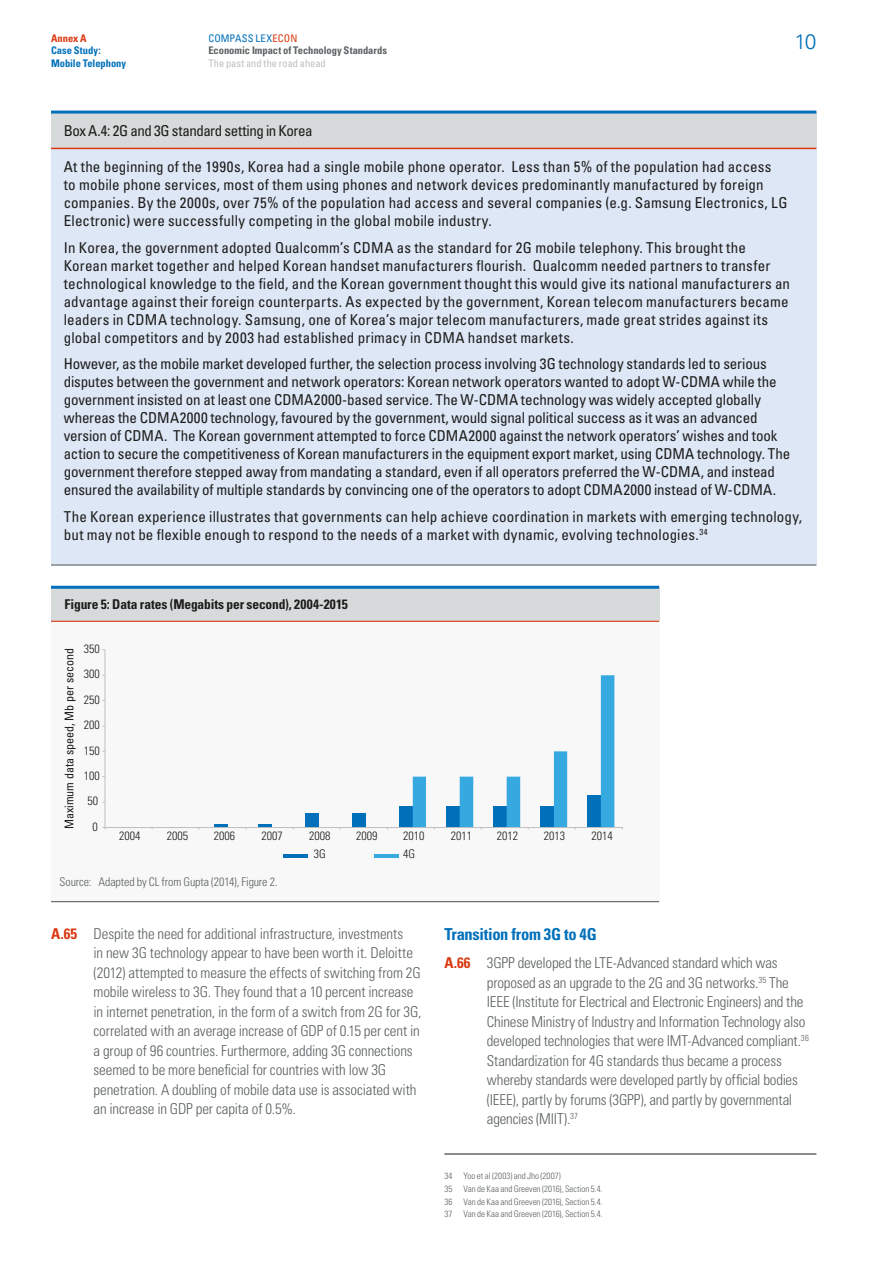
<style>
.page{position:relative;width:893px;height:1263px;background:#fff}
.page>*{position:absolute;margin:0;border:0;box-sizing:border-box;transform-origin:0 0}
.t1{font:300 21px "Univers LT Std";color:#0070ba}
.t2{font:700 condensed 16.5px "Univers LT Std";letter-spacing:-.015em;color:#0070ba}
.t3{font:condensed 15px/18px "Univers LT Std";letter-spacing:.005em;color:#1c1c1a}
.t4{font:300 condensed 15px/19.5px "Univers LT Std";letter-spacing:-.01em;color:#5b6062}
.t5{font:condensed 15px "Univers LT Std";letter-spacing:-.03em;color:#1c1c1a}
.t6{font:700 condensed 13.5px "Univers LT Std";letter-spacing:-.005em;color:#1c1c1a}
.t7{font:300 condensed 12px "Univers LT Std";color:#1c1c1a}
.t8{font:300 condensed 12px "Univers LT Std";letter-spacing:-.005em;color:#5b6062}
.t9{font:condensed 12px "Univers LT Std";color:#1c1c1a}
.t10{font:700 condensed 10.5px/12.6px "Univers LT Std";letter-spacing:-.005em;color:#5b6062}
.t11{font:700 condensed 10.5px/12.6px "Univers LT Std";letter-spacing:-.005em;color:#0070ba}
.t12{font:condensed 10.5px "Univers LT Std";letter-spacing:-.005em;color:#bebfc1}
.t13{font:700 condensed 10.5px "Univers LT Std";color:#da3811}
.t14{font:300 condensed 9px/12.6px "Univers LT Std";letter-spacing:-.005em;color:#5b6062}
.s1{font-weight:400;color:#0070ba}
.s2{font-weight:400;color:#da3811}
.s3{font-weight:700;color:#da3811}
.s4{color:#fff}
</style>
<div class="page">
<hr style="left:444px;top:1153px;width:372px;height:1px;background:#1c1c1a">
<div style="left:51px;top:112px;width:765px;height:36px;background:#d7dadb"></div>
<div style="left:51px;top:148px;width:765px;height:417px;background:#dee7f6"></div>
<hr style="left:51px;top:111px;width:765px;height:3px;background:#0070ba">
<hr style="left:51px;top:148px;width:765px;height:1px;background:#da3811">
<hr style="left:51px;top:564px;width:765px;height:2px;background:#5b6062">
<div style="left:51px;top:587px;width:608px;height:34px;background:#d7dadb"></div>
<div style="left:51px;top:621px;width:608px;height:281px;background:#f8f8f8"></div>
<hr style="left:51px;top:901px;width:608px;height:1px;background:#5b6062">
<hr style="left:51px;top:621px;width:608px;height:1px;background:#da3811">
<hr style="left:51px;top:586px;width:608px;height:3px;background:#0070ba">
<div style="left:399px;top:806px;width:14px;height:21px;background:#0070ba"></div>
<div style="left:352px;top:813px;width:13px;height:14px;background:#0070ba"></div>
<div style="left:305px;top:813px;width:14px;height:14px;background:#0070ba"></div>
<hr style="left:258px;top:824px;width:14px;height:3px;background:#0070ba">
<hr style="left:214px;top:824px;width:14px;height:3px;background:#0070ba">
<hr style="left:105px;top:650px;width:1px;height:177px;background:#bebfc1">
<hr style="left:105px;top:827px;width:518px;height:1px;background:#bebfc1">
<svg style="left:413px;top:675px;width:201px;height:154px"></svg>
<hr style="left:284px;top:854px;width:24px;height:4px;background:#0070ba">
<hr style="left:375px;top:854px;width:24px;height:4px;background:#36a9e1">
<p class="t13" style="left:51px;top:31px;width:37px">Annex A</p>
<p class="t11" style="left:51px;top:44px;width:77px">Case Study:<br>Mobile Telephony</p>
<p class="t10" style="left:208px;top:32px;width:180px"><span class="s1">Compass Lex</span><span class="s2">eco n<br></span>Economic Impact of Technology Standards</p>
<p class="t12" style="left:208px;top:56px;width:119px">The past and the road ahead</p>
<h1 class="t1" style="left:795px;top:29px;width:23px">10</h1>
<p class="t5" style="left:64px;top:121px;width:250px">Box A.4: 2G and 3G standard setting in Korea</p>
<p class="t3" style="left:64px;top:157px;width:725px">At the beginning of the 1990s, Korea had a single mobile phone operator. Less than 5% of the population had access<br>to mobile phone services, most of them using phones and network devices predominantly manufactured by foreign companies. By the 2000s, over 75% of the population had access and several companies (e.g. Samsung Electronics, LG Electronic) were successfully competing in the global mobile industry.</p>
<p class="t3" style="left:64px;top:238px;width:728px">In Korea, the government adopted Qualcomm’s CDMA as the standard for 2G mobile telephony. This brought the Korean market together and helped Korean handset manufacturers flourish. Qualcomm needed partners to transfer technological knowledge to the field, and the Korean government thought this would give its national manufacturers an advantage against their foreign counterparts. As expected by the government, Korean telecom manufacturers became leaders in CDMA technology. Samsung, one of Korea’s major telecom manufacturers, made great strides against its global competitors and by 2003 had established primacy in CDMA handset markets.</p>
<p class="t3" style="left:64px;top:355px;width:728px">However, as the mobile market developed further, the selection process involving 3G technology standards led to serious disputes between the government and network operators: Korean network operators wanted to adopt W-CDMA while the government insisted on at least one CDMA2000-based service. The W-CDMA technology was widely accepted globally whereas the CDMA2000 technology, favoured by the government, would signal political success as it was an advanced version of CDMA. The Korean government attempted to force CDMA2000 against the network operators’ wishes and took action to secure the competitiveness of Korean manufacturers in the equipment export market, using CDMA technology. The government therefore stepped away from mandating a standard, even if all operators preferred the W-CDMA, and instead ensured the availability of multiple standards by convincing one of the operators to adopt CDMA2000 instead of W-CDMA.</p>
<p class="t3" style="left:64px;top:507px;width:740px">The Korean experience illustrates that governments can help achieve coordination in markets with emerging technology, but may not be flexible enough to respond to the needs of a market with dynamic, evolving technologies.<sup>34</sup></p>
<p class="t6" style="left:65px;top:596px;width:285px">Figure 5: Data rates (Megabits per second), 2004-2015</p>
<p class="t9" style="left:62px;top:829px;width:183px;rotate:-90deg">Maximum data speed, Mb per second</p>
<p class="t7" style="left:84px;top:642px;width:17px">350</p>
<p class="t7" style="left:84px;top:667px;width:17px">300</p>
<p class="t7" style="left:84px;top:692px;width:17px">250</p>
<p class="t7" style="left:84px;top:718px;width:17px">200</p>
<p class="t7" style="left:84px;top:743px;width:17px">150</p>
<p class="t7" style="left:84px;top:769px;width:17px">100</p>
<p class="t7" style="left:88px;top:794px;width:12px">50</p>
<p class="t7" style="left:93px;top:819px;width:7px">0</p>
<p class="t7" style="left:119px;top:828px;width:23px">2004</p>
<p class="t7" style="left:167px;top:828px;width:23px">2005</p>
<p class="t7" style="left:214px;top:828px;width:23px">2006</p>
<p class="t7" style="left:261px;top:828px;width:23px">2007</p>
<p class="t7" style="left:309px;top:828px;width:23px">2008</p>
<p class="t7" style="left:356px;top:828px;width:23px">2009</p>
<p class="t7" style="left:403px;top:828px;width:23px">2010</p>
<p class="t7" style="left:451px;top:828px;width:23px">2011</p>
<p class="t7" style="left:497px;top:828px;width:23px">2012</p>
<p class="t7" style="left:544px;top:828px;width:23px">2013</p>
<p class="t7" style="left:591px;top:828px;width:23px">2014</p>
<p class="t7" style="left:314px;top:847px;width:13px">3G</p>
<p class="t7" style="left:403px;top:847px;width:13px">4G</p>
<p class="t8" style="left:60px;top:874px;width:220px">Source: Adapted by CL from Gupta (2014), Figure 2.</p>
<p class="t4" style="left:94px;top:924px;width:329px;text-indent:-43px"><span class="s3">A.65</span> Despite the need for additional infrastructure, investments<br>in new 3G technology appear to have been worth it. Deloitte (2012) attempted to measure the effects of switching from 2G mobile wireless to 3G. They found that a 10 percent increase in internet penetration, in the form of a switch from 2G for 3G, correlated with an average increase of GDP of 0.15 per cent in a group of 96 countries. Furthermore, adding 3G connections seemed to be more beneficial for countries with low 3G penetration. A doubling of mobile data use is associated with an increase in GDP per capita of 0.5%.</p>
<p class="t2" style="left:444px;top:924px;width:172px">Transition from 3G to 4G <span class="s4">34</span></p>
<p class="t4" style="left:487px;top:953px;width:323px;text-indent:-43px"><span class="s3">A.66</span> 3GPP developed the LTE-Advanced standard which was proposed as an upgrade to the 2G and 3G networks.<sup>35</sup> The IEEE (Institute for Electrical and Electronic Engineers) and the Chinese Ministry of Industry and Information Technology also developed technologies that were IMT-Advanced compliant.<sup>36<br></sup>Standardization for 4G standards thus became a process whereby standards were developed partly by official bodies (IEEE), partly by forums (3GPP), and partly by governmental agencies (MIIT).<sup>37</sup></p>
<p class="t14" style="left:444px;top:1170px;width:160px">34 Yoo et al (2003) and Jho (2007)<br>35 Van de Kaa and Greeven (2016), Section 5.4.<br>36 Van de Kaa and Greeven (2016), Section 5.4.<br>37 Van de Kaa and Greeven (2016), Section 5.4.</p>
</div>
